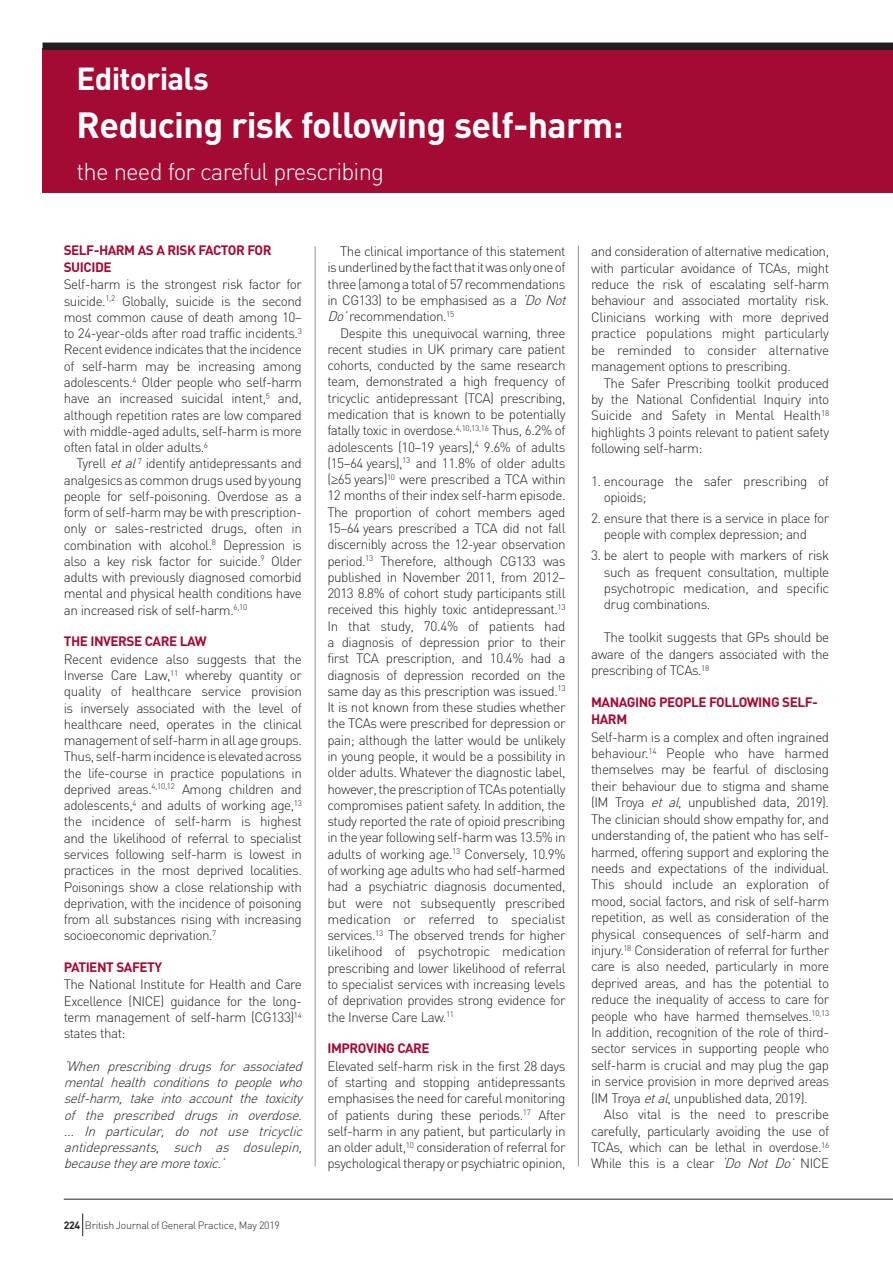
<style>
.page{position:relative;width:893px;height:1263px;background:#fff}
.page>*{position:absolute;margin:0;border:0;box-sizing:border-box;transform-origin:0 0}
.t1{font:700 36px "DIN";letter-spacing:-.02em;color:#fff}
.t2{font:700 31.5px "DIN";letter-spacing:-.025em;color:#fff}
.t3{font:300 24px "DIN";letter-spacing:-.035em;color:#fff}
.t4{font:300 13.5px/16.4px "DIN";letter-spacing:-.035em;color:#231f20;text-align:justify}
.t5{font:italic 300 13.5px/16.2px "DIN";color:#231f20;text-align:justify}
.t6{font:700 13.5px/16.5px "DIN";letter-spacing:-.035em;color:#a30a34}
.t7{font:300 10.5px "DIN";letter-spacing:-.025em;color:#231f20}
.s1{font-style:italic}
.s2{font-weight:700}
.s3{font-family:"Helvetica"}
</style>
<div class="page">
<div style="left:43px;top:49px;width:850px;height:144px;background:#a30a34"></div>
<hr style="left:315px;top:246px;width:1px;height:921px;background:#939598">
<hr style="left:578px;top:246px;width:1px;height:921px;background:#939598">
<div style="left:43px;top:43px;width:850px;height:7px;background:#231f20"></div>
<hr style="left:64px;top:1199px;width:829px;height:1px;background:#231f20">
<svg style="left:82px;top:1213px;width:1px;height:23px"></svg>
<h2 class="t2" style="left:77px;top:58px;width:134px">Editorials</h2>
<h1 class="t1" style="left:77px;top:101px;width:549px">Reducing risk following self-harm:</h1>
<h3 class="t3" style="left:77px;top:157px;width:309px">the need for careful prescribing</h3>
<p class="t6" style="left:64px;top:241px;width:209px">SELF-HARM AS A RISK FACTOR FOR<br>SUICIDE</p>
<p class="t4" style="left:64px;top:276px;width:240px">Self-harm is the strongest risk factor for suicide.<sup>1,2</sup> Globally, suicide is the second most common cause of death among 10– to 24-year-olds after road traffic incidents.<sup>3<br></sup>Recent evidence indicates that the incidence of self-harm may be increasing among adolescents.<sup>4</sup> Older people who self-harm have an increased suicidal intent,<sup>5</sup> and, although repetition rates are low compared with middle-aged adults, self-harm is more often fatal in older adults.<sup>6</sup></p>
<p class="t4" style="left:64px;top:455px;width:240px;text-indent:13px">Tyrell <span class="s1">etal</span><sup>7</sup> identify antidepressants and analgesics as common drugs used by young people for self-poisoning. Overdose as a form of self-harm may be with prescription&shy;only or sales-restricted drugs, often in combination with alcohol.<sup>8</sup> Depression is also a key risk factor for suicide.<sup>9</sup> Older adults with previously diagnosed comorbid mental and physical health conditions have an increased risk of self-harm.<sup>6,10</sup></p>
<p class="t6" style="left:64px;top:632px;width:145px">THE INVERSE CARE LAW</p>
<p class="t4" style="left:64px;top:651px;width:240px">Recent evidence also suggests that the Inverse Care Law,<sup>11</sup> whereby quantity or quality of healthcare service provision is inversely associated with the level of healthcare need, operates in the clinical management of self-harm in all age groups.<br>Thus, self-harm incidence is elevated across the life-course in practice populations in deprived areas.<sup>4,10,12</sup> Among children and adolescents,<sup>4</sup> and adults of working age,<sup>13 </sup>the incidence of self-harm is highest and the likelihood of referral to specialist services following self-harm is lowest in practices in the most deprived localities.<br>Poisonings show a close relationship with deprivation, with the incidence of poisoning from all substances rising with increasing socioeconomic deprivation.<sup>7</sup></p>
<p class="t6" style="left:64px;top:958px;width:100px">PATIENT SAFETY</p>
<p class="t4" style="left:64px;top:976px;width:240px">The National Institute for Health and Care Excellence (NICE) guidance for the long&shy;term management of self-harm (CG133)<sup>14 </sup>states that:</p>
<p class="t5" style="left:64px;top:1058px;width:244px">‘When prescribing drugs for associated mental health conditions to people who self-harm, take into account the toxicity of the prescribed drugs in overdose. ... In particular, do not use tricyclic antidepressants, such as dosulepin, becausetheyaremoretoxic.’</p>
<p class="t7" style="left:64px;top:1219px;width:218px"><span class="s2">224</span> British Journal of General Practice, May 2019</p>
<p class="t4" style="left:327px;top:243px;width:244px;text-align:left;text-indent:13px">The clinical importance of this statement is underlined by the fact that it was only one of three (among a total of 57 recommendations in CG133) to be emphasised as a <span class="s1">‘DoNot Do’</span>recommendation.<sup>15</sup></p>
<p class="t4" style="left:327px;top:324px;width:240px;text-indent:13px">Despite this unequivocal warning, three recent studies in UK primary care patient cohorts, conducted by the same research team, demonstrated a high frequency of tricyclic antidepressant (TCA) prescribing, medication that is known to be potentially fatally toxic in overdose.<sup>4,10,13,16</sup> Thus, 6.2% of adolescents (10–19 years),<sup>4</sup> 9.6% of adults (15–64 years),<sup>13</sup> and 11.8% of older adults (<span class="s3">≥</span>65 years)<sup>10</sup> were prescribed a TCA within 12 months of their index self-harm episode.<br>The proportion of cohort members aged 15–64 years prescribed a TCA did not fall discernibly across the 12-year observation period.<sup>13</sup> Therefore, although CG133 was published in November 2011, from 2012– 2013 8.8% of cohort study participants still received this highly toxic antidepressant.<sup>13<br></sup>In that study, 70.4% of patients had a diagnosis of depression prior to their first TCA prescription, and 10.4% had a diagnosis of depression recorded on the same day as this prescription was issued.<sup>13<br></sup>It is not known from these studies whether the TCAs were prescribed for depression or pain; although the latter would be unlikely in young people, it would be a possibility in older adults. Whatever the diagnostic label, however, the prescription of TCAs potentially compromises patient safety. In addition, the study reported the rate of opioid prescribing in the year following self-harm was 13.5% in adults of working age.<sup>13</sup> Conversely, 10.9% of working age adults who had self-harmed had a psychiatric diagnosis documented, but were not subsequently prescribed medication or referred to specialist services.<sup>13</sup> The observed trends for higher likelihood of psychotropic medication prescribing and lower likelihood of referral to specialist services with increasing levels of deprivation provides strong evidence for the Inverse Care Law.<sup>11</sup></p>
<p class="t6" style="left:327px;top:1039px;width:104px">IMPROVING CARE</p>
<p class="t4" style="left:327px;top:1057px;width:240px">Elevated self-harm risk in the first 28 days of starting and stopping antidepressants emphasises the need for careful monitoring of patients during these periods.<sup>17</sup> After self-harm in any patient, but particularly in an older adult,<sup>10</sup> consideration of referral for psychological therapy or psychiatric opinion,</p>
<p class="t4" style="left:591px;top:243px;width:240px">and consideration of alternative medication, with particular avoidance of TCAs, might reduce the risk of escalating self-harm behaviour and associated mortality risk.<br>Clinicians working with more deprived practice populations might particularly be reminded to consider alternative management options to prescribing.</p>
<p class="t4" style="left:591px;top:374px;width:240px;text-indent:13px">The Safer Prescribing toolkit produced by the National Confidential Inquiry into Suicide and Safety in Mental Health<sup>18 </sup>highlights 3 points relevant to patient safety following self-harm:</p>
<p class="t4" style="left:604px;top:473px;width:227px;text-indent:-13px">1. encourage the safer prescribing of opioids;</p>
<p class="t4" style="left:604px;top:510px;width:227px;text-indent:-13px">2. ensure that there is a service in place for people with complex depression; and</p>
<p class="t4" style="left:604px;top:547px;width:227px;text-indent:-13px">3. be alert to people with markers of risk such as frequent consultation, multiple psychotropic medication, and specific drug combinations.</p>
<p class="t4" style="left:591px;top:629px;width:240px;text-indent:13px">The toolkit suggests that GPs should be aware of the dangers associated with the prescribing of TCAs.<sup>18</sup></p>
<p class="t6" style="left:591px;top:693px;width:228px">MANAGING PEOPLE FOLLOWING SELF-<br>HARM</p>
<p class="t4" style="left:591px;top:728px;width:240px">Self-harm is a complex and often ingrained behaviour.<sup>14</sup> People who have harmed themselves may be fearful of disclosing their behaviour due to stigma and shame (IM Troya <span class="s1">et al</span>, unpublished data, 2019).<br>The clinician should show empathy for, and understanding of, the patient who has self&shy;harmed, offering support and exploring the needs and expectations of the individual.<br>This should include an exploration of mood, social factors, and risk of self-harm repetition, as well as consideration of the physical consequences of self-harm and injury.<sup>18</sup> Consideration of referral for further care is also needed, particularly in more deprived areas, and has the potential to reduce the inequality of access to care for people who have harmed themselves.<sup>10,13<br></sup>In addition, recognition of the role of third&shy;sector services in supporting people who self-harm is crucial and may plug the gap in service provision in more deprived areas (IM Troya <span class="s1">etal</span>, unpublished data, 2019).</p>
<p class="t4" style="left:591px;top:1106px;width:240px;text-indent:13px">Also vital is the need to prescribe carefully, particularly avoiding the use of TCAs, which can be lethal in overdose.<sup>16<br></sup>While this is a clear <span class="s1">‘Do Not Do’</span> NICE</p>
</div>
